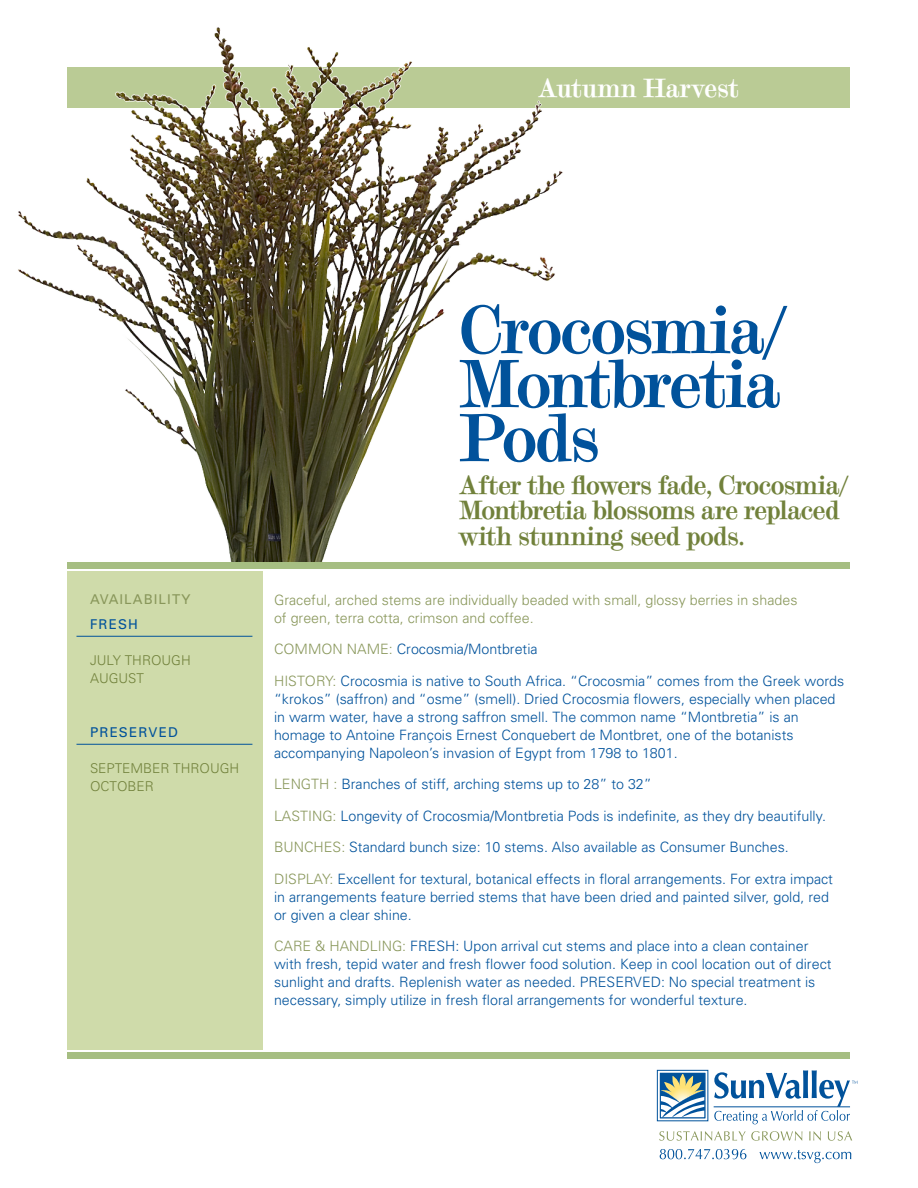
<style>
.page{position:relative;width:918px;height:1188px;background:#fff}
.page>*{position:absolute;margin:0;border:0;box-sizing:border-box;transform-origin:0 0}
.SV_Headline{font:69px/54px "Modern 20 BT Medium";letter-spacing:-.04em;color:#01529b}
.SV_Subhead_18_22{font:27px/25.5px "Modern 20 BT Medium";letter-spacing:-.03em;color:#71813b}
.Top_bar_rev_title{font:27px "Modern 20 BT Medium";letter-spacing:-.015em;color:#fff}
.SV_text_green_to__bl{font:300 14.25px/18px "Univers";color:#01529b}
.SV_text_green_to__bl-2{font:300 14.25px/18px "Univers";color:#89975b}
.avail_month{font:300 13.5px/18px "Univers";color:#71813b}
.avail_section_title{font:13.5px "Univers";letter-spacing:.085em;color:#01529b}
.availability_title{font:13.5px "Univers";letter-spacing:.08em;color:#89975b}
.s1{color:#89975b}
</style>
<div class="page">
<div style="left:68px;top:571px;width:195px;height:479px;background:#cfdbaa"></div>
<div style="left:68px;top:68px;width:782px;height:40px;background:#bacb95"></div>
<div style="left:68px;top:1052px;width:782px;height:6px;background:#a6be82"></div>
<div style="left:657px;top:1070px;width:51px;height:51px;border:1px solid #01529b"></div>
<svg style="left:662px;top:1074px;width:44px;height:44px"></svg>
<div style="left:660px;top:1073px;width:45px;height:45px;border:1px solid #01529b"></div>
<svg style="left:714px;top:1070px;width:144px;height:54px"></svg>
<svg style="left:660px;top:1149px;width:86px;height:10px"></svg>
<svg style="left:759px;top:1150px;width:92px;height:13px"></svg>
<svg style="left:659px;top:1131px;width:143px;height:10px"></svg>
<svg style="left:809px;top:1131px;width:12px;height:10px"></svg>
<svg style="left:828px;top:1131px;width:24px;height:10px"></svg>
<img style="left:18px;top:27px;width:547px;height:537px">
<hr style="left:76px;top:636px;width:176px;height:1px;background:#01529b">
<hr style="left:76px;top:744px;width:176px;height:1px;background:#01529b">
<div style="left:68px;top:562px;width:782px;height:7px;background:#a6be82"></div>
<p class="Top_bar_rev_title" style="left:538px;top:71px;width:203px">Autumn Harvest</p>
<p class="availability_title" style="left:90px;top:591px;width:102px">AVAILABILITY</p>
<p class="avail_section_title" style="left:90px;top:616px;width:49px">FRESH</p>
<p class="avail_month" style="left:90px;top:651px;width:102px">JULY THROUGH<br>AUGUST</p>
<p class="avail_section_title" style="left:90px;top:724px;width:89px">PRESERVED</p>
<p class="avail_month" style="left:90px;top:759px;width:151px">SEPTEMBER THROUGH<br>OCTOBER</p>
<p class="SV_Headline" style="left:459px;top:301px;width:331px">Crocosmia/<br>Montbretia</p>
<p class="SV_Headline" style="left:459px;top:409px;width:143px">Pods</p>
<p class="SV_Subhead_18_22" style="left:459px;top:471px;width:391px">After the flowers fade, Crocosmia/<br>Montbretia blossoms are replaced with stunning seed pods.</p>
<p class="SV_text_green_to__bl-2" style="left:274px;top:591px;width:525px">Graceful, arched stems are individually beaded with small, glossy berries in shades of green, terra cotta, crimson and coffee.</p>
<p class="SV_text_green_to__bl" style="left:274px;top:640px;width:265px"><span class="s1">COMMON NAME:</span> Crocosmia/Montbretia</p>
<p class="SV_text_green_to__bl" style="left:274px;top:672px;width:572px"><span class="s1">HISTORY:</span> Crocosmia is native to South Africa. “Crocosmia” comes from the Greek words “krokos” (saffron) and “osme” (smell). Dried Crocosmia flowers, especially when placed in warm water, have a strong saffron smell. The common name “Montbretia” is an homage to Antoine François Ernest Conquebert de Montbret, one of the botanists accompanying Napoleon’s invasion of Egypt from 1798 to 1801.</p>
<p class="SV_text_green_to__bl" style="left:274px;top:775px;width:379px"><span class="s1">LENGTH :</span> Branches of stiff, arching stems up to 28” to 32”</p>
<p class="SV_text_green_to__bl" style="left:274px;top:807px;width:553px"><span class="s1">LASTING:</span> Longevity of Crocosmia/Montbretia Pods is indefinite, as they dry beautifully.</p>
<p class="SV_text_green_to__bl" style="left:274px;top:838px;width:516px"><span class="s1">BUNCHES:</span> Standard bunch size: 10 stems. Also available as Consumer Bunches.</p>
<p class="SV_text_green_to__bl" style="left:274px;top:870px;width:561px"><span class="s1">DISPLAY:</span> Excellent for textural, botanical effects in floral arrangements. For extra impact in arrangements feature berried stems that have been dried and painted silver, gold, red or given a clear shine.</p>
<p class="SV_text_green_to__bl" style="left:274px;top:937px;width:559px"><span class="s1">CARE &amp; HANDLING:</span> FRESH: Upon arrival cut stems and place into a clean container with fresh, tepid water and fresh flower food solution. Keep in cool location out of direct sunlight and drafts. Replenish water as needed. PRESERVED: No special treatment is necessary, simply utilize in fresh floral arrangements for wonderful texture.</p>
</div>
